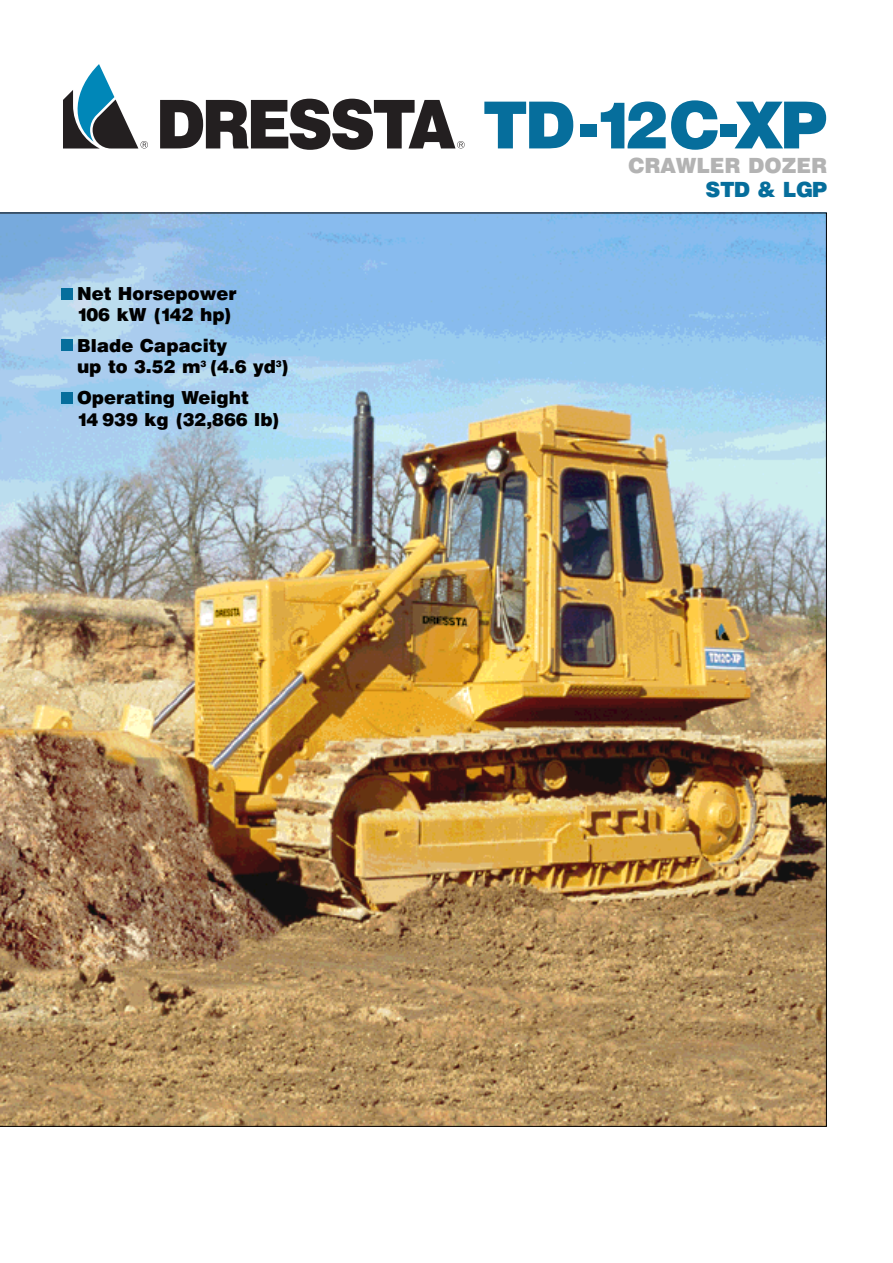
<style>
.page{position:relative;width:893px;height:1263px;background:#fff}
.page>*{position:absolute;margin:0;border:0;box-sizing:border-box;transform-origin:0 0}
.t1{font:900 65.1px "Swiss 721 PL";letter-spacing:-.04em;color:#066e9c}
.t2{font:900 21px "Swiss 721 PL";color:#b3b3b3}
.t3{font:900 21px "Swiss 721 PL";letter-spacing:-.015em;color:#066e9c}
.t4{font:900 18px/21.6px "Swiss 721 PL";color:#000}
</style>
<div class="page">
<img style="left:0;top:213px;width:826px;height:914px">
<svg style="left:63px;top:64px;width:85px;height:85px"></svg>
<svg style="left:160px;top:99px;width:304px;height:51px"></svg>
<div style="left:61px;top:288px;width:12px;height:11px;background:#066e9c"></div>
<div style="left:61px;top:340px;width:11px;height:11px;background:#066e9c"></div>
<div style="left:61px;top:393px;width:11px;height:11px;background:#066e9c"></div>
<p class="t4" style="left:77px;top:284px;width:161px">Net Horsepower<br>106 kW (142 hp)</p>
<p class="t4" style="left:77px;top:337px;width:214px">Blade Capacity<br>up to 3.52 m<sup>3</sup> (4.6 yd<sup>3</sup>)</p>
<p class="t4" style="left:77px;top:389px;width:204px">Operating Weight<br>14 939 kg (32,866 lb)</p>
<h1 class="t1" style="left:483px;top:103px;width:345px">TD-12C-XP</h1>
<p class="t2" style="left:628px;top:158px;width:201px">CRAWLER DOZER</p>
<p class="t3" style="left:705px;top:182px;width:123px">STD &amp; LGP</p>
</div>
